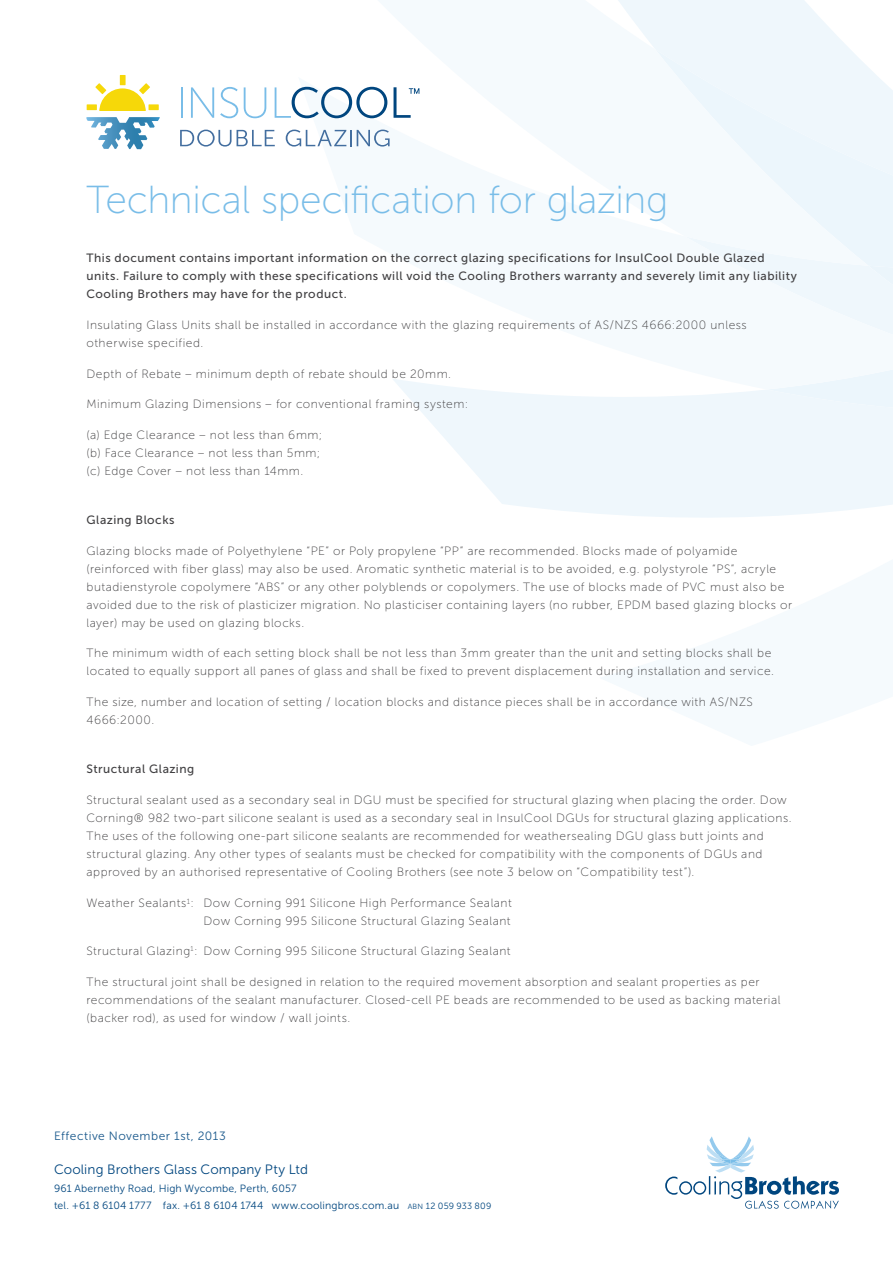
<style>
.page{position:relative;width:893px;height:1263px;background:#fff}
.page>*{position:absolute;margin:0;border:0;box-sizing:border-box;transform-origin:0 0}
.t1{font:39px "Museo Sans 100";letter-spacing:-.01em;color:#79bde8}
.t2{font:13.5px "Museo Sans 300";letter-spacing:.01em;color:#00467f}
.t3{font:12px/18px "Museo Sans 100";letter-spacing:.045em;color:#414042}
.t4{font:12px/18px "Museo Sans 500";letter-spacing:.045em;color:#414042}
.t5{font:12px "Museo Sans 300";letter-spacing:.045em;color:#1a598c}
.t6{font:10.5px "Museo Sans 300";letter-spacing:.015em;color:#00467f}
.s1{font-size:7.5px}
.s2{font-size:9px}
</style>
<div class="page">
<svg style="left:402px;top:389px;width:491px;height:125px;fill:#eff7fc"></svg>
<div style="left:684px;top:389px;width:209px;height:29px;background:#eff7fc"></div>
<svg style="left:292px;top:0;width:576px;height:130px;fill:#f5fafd"></svg>
<svg style="left:298px;top:77px;width:595px;height:312px;fill:#f5fafd"></svg>
<div style="left:599px;top:437px;width:294px;height:81px;background:#eff7fc"></div>
<svg style="left:665px;top:1136px;width:174px;height:73px"></svg>
<svg style="left:86px;top:117px;width:74px;height:32px"></svg>
<div style="left:87px;top:104px;width:10px;height:6px;background:#f6d809"></div>
<div style="left:149px;top:104px;width:10px;height:6px;background:#f6d809"></div>
<svg style="left:95px;top:83px;width:55px;height:27px"></svg>
<div style="left:120px;top:75px;width:6px;height:10px;background:#f6d809"></div>
<svg style="left:180px;top:130px;width:95px;height:17px"></svg>
<svg style="left:286px;top:130px;width:104px;height:17px"></svg>
<hr style="left:181px;top:87px;width:2px;height:31px;background:#79bde8">
<svg style="left:191px;top:87px;width:23px;height:31px"></svg>
<svg style="left:220px;top:87px;width:18px;height:31px"></svg>
<svg style="left:244px;top:87px;width:22px;height:31px"></svg>
<svg style="left:275px;top:87px;width:112px;height:31px"></svg>
<svg style="left:394px;top:87px;width:25px;height:31px"></svg>
<p class="t1" style="left:86px;top:179px;width:583px">Technical specification for glazing</p>
<p class="t4" style="left:86px;top:249px;width:712px">This document contains important information on the correct glazing specifications for InsulCool Double Glazed units. Failure to comply with these specifications will void the Cooling Brothers warranty and severely limit any liability<br>Cooling Brothers may have for the product.</p>
<p class="t3" style="left:86px;top:316px;width:662px">Insulating Glass Units shall be installed in accordance with the glazing requirements of AS/NZS 4666:2000 unless otherwise specified.</p>
<p class="t3" style="left:86px;top:365px;width:366px">Depth of Rebate – minimum depth of rebate should be 20mm.</p>
<p class="t3" style="left:86px;top:395px;width:383px">Minimum Glazing Dimensions – for conventional framing system:</p>
<p class="t3" style="left:86px;top:426px;width:237px">(a) Edge Clearance – not less than 6mm; (b) Face Clearance – not less than 5mm; (c) Edge Cover – not less than 14mm.</p>
<p class="t4" style="left:86px;top:511px;width:90px">Glazing Blocks</p>
<p class="t3" style="left:86px;top:542px;width:707px">Glazing blocks made of Polyethylene “PE” or Poly propylene “PP” are recommended. Blocks made of polyamide (reinforced with fiber glass) may also be used. Aromatic synthetic material is to be avoided, e.g. polystyrole “PS”, acryle butadienstyrole copolymere “ABS” or any other polyblends or copolymers. The use of blocks made of PVC must also be avoided due to the risk of plasticizer migration. No plasticiser containing layers (no rubber, EPDM based glazing blocks or layer) may be used on glazing blocks.</p>
<p class="t3" style="left:86px;top:644px;width:689px">The minimum width of each setting block shall be not less than 3mm greater than the unit and setting blocks shall be located to equally support all panes of glass and shall be fixed to prevent displacement during installation and service.</p>
<p class="t3" style="left:86px;top:693px;width:668px">The size, number and location of setting / location blocks and distance pieces shall be in accordance with AS/NZS<br>4666:2000.</p>
<p class="t4" style="left:86px;top:760px;width:109px">Structural Glazing</p>
<p class="t3" style="left:86px;top:791px;width:707px">Structural sealant used as a secondary seal in DGU must be specified for structural glazing when placing the order. Dow Corning® 982 two-part silicone sealant is used as a secondary seal in InsulCool DGUs for structural glazing applications.<br>The uses of the following one-part silicone sealants are recommended for weathersealing DGU glass butt joints and structural glazing. Any other types of sealants must be checked for compatibility with the components of DGUs and approved by an authorised representative of Cooling Brothers (see note 3 below on “Compatibility test”).</p>
<p class="t3" style="left:86px;top:893px;width:427px;text-align:right">Weather Sealants<sup>1</sup>: Dow Corning 991 Silicone High Performance Sealant<br>Dow Corning 995 Silicone Structural Glazing Sealant</p>
<p class="t3" style="left:86px;top:942px;width:426px">Structural Glazing<sup>1</sup>: Dow Corning 995 Silicone Structural Glazing Sealant</p>
<p class="t3" style="left:86px;top:973px;width:695px">The structural joint shall be designed in relation to the required movement absorption and sealant properties as per recommendations of the sealant manufacturer. Closed-cell PE beads are recommended to be used as backing material (backer rod), as used for window / wall joints.</p>
<p class="t5" style="left:54px;top:1129px;width:173px">Effective November 1st, 2013</p>
<p class="t2" style="left:54px;top:1162px;width:255px">Cooling Brothers Glass Company Pty Ltd</p>
<p class="t6" style="left:54px;top:1182px;width:244px">961 Abernethy Road, High Wycombe, Perth, 6057</p>
<p class="t6" style="left:54px;top:1199px;width:439px">tel. +61 8 6104 1777 fax. +61 8 6104 1744 www.coolingbros.com.au <span class="s1">ABN</span> <span class="s2">12 059 933 809</span></p>
</div>
